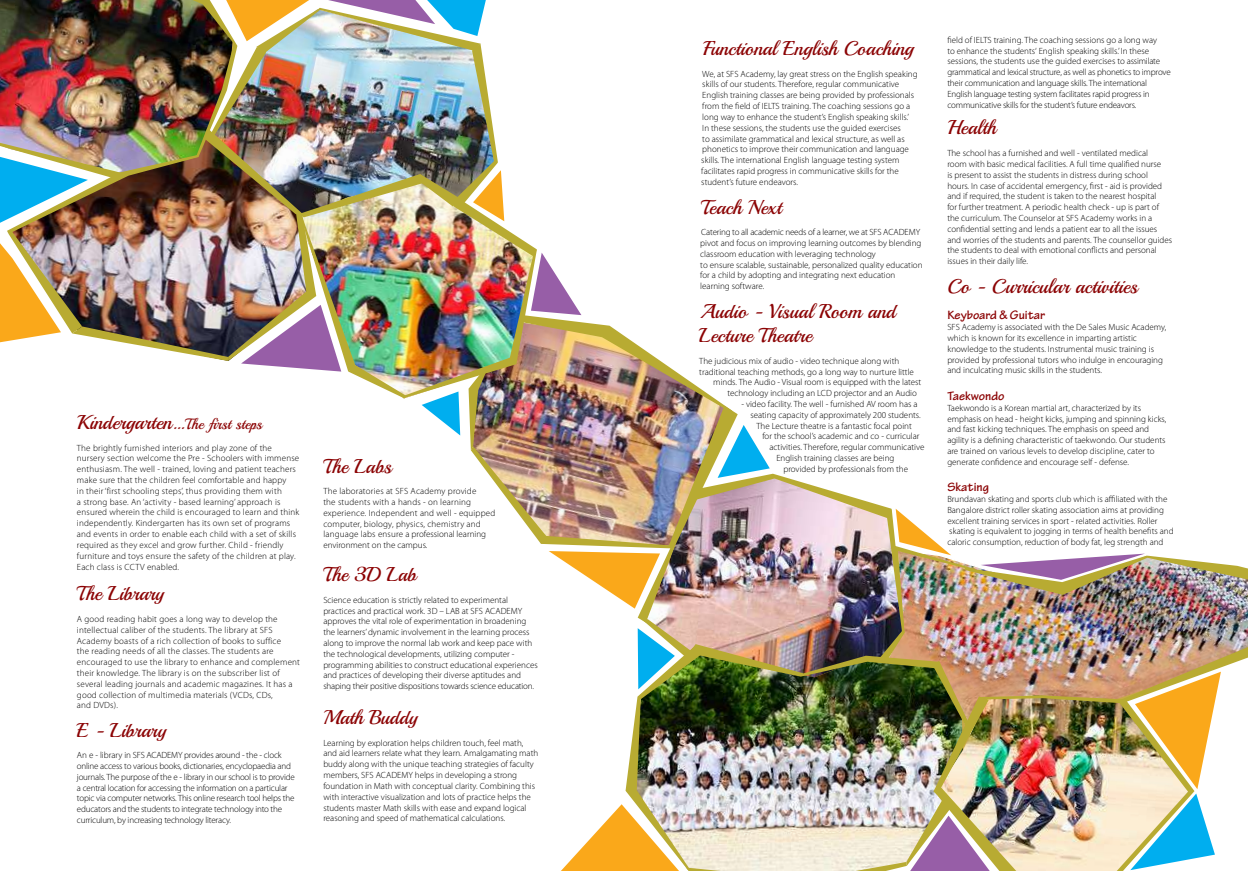
<style>
.page{position:relative;width:1248px;height:871px;background:#fff}
.page>*{position:absolute;margin:0;border:0;box-sizing:border-box;transform-origin:0 0}
.t1{font:20px/24px "Playball";color:#8b0304}
.t2{font:700 13px "Tekton Pro";color:#8b0304}
.t3{font:300 9px/10.8px "Myriad Pro";color:#000}
.t4{font:300 9px/10.8px "Myriad Pro";letter-spacing:.02em;color:#000}
.t5{font:300 9px/10.8px "Myriad Pro";letter-spacing:-.02em;color:#000}
.s1{font-size:15px}
</style>
<div class="page">
<img style="left:0;top:0;width:1247px;height:870px">
<h1 class="t1" style="left:77px;top:410px;width:186px">Kindergarten…<span class="s1">The first steps</span></h1>
<p class="t4" style="left:77px;top:442px;width:224px">The brightly furnished interiors and play zone of the nursery section welcome the Pre - Schoolers with immense enthusiasm. The well - trained, loving and patient teachers make sure that the children feel comfortable and happy<br>in their ‘first schooling steps’, thus providing them with<br>a strong base. An ‘activity - based learning’ approach is ensured wherein the child is encouraged to learn and think independently. Kindergarten has its own set of programs and events in order to enable each child with a set of skills required as they excel and grow further. Child - friendly furniture and toys ensure the safety of the children at play.<br>Each class is CCTV enabled.</p>
<h1 class="t1" style="left:77px;top:581px;width:89px">The Library</h1>
<p class="t4" style="left:77px;top:613px;width:224px">A good reading habit goes a long way to develop the intellectual caliber of the students. The library at SFS Academy boasts of a rich collection of books to suffice<br>the reading needs of all the classes. The students are encouraged to use the library to enhance and complement their knowledge. The library is on the subscriber list of several leading journals and academic magazines. It has a good collection of multimedia materials (VCDs, CDs,<br>and DVDs).</p>
<h1 class="t1" style="left:77px;top:718px;width:91px">E - Library</h1>
<p class="t5" style="left:77px;top:749px;width:219px">An e - library in SFS ACADEMY provides around - the - clock online access to various books, dictionaries, encyclopaedia and journals. The purpose of the e - library in our school is to provide a central location for accessing the information on a particular topic via computer networks. This online research tool helps the educators and the students to integrate technology into the curriculum, by increasing technology literacy.</p>
<h1 class="t1" style="left:323px;top:454px;width:70px">The Labs</h1>
<p class="t4" style="left:323px;top:486px;width:173px">The laboratories at SFS Academy provide<br>the students with a hands - on learning experience. Independent and well - equipped computer, biology, physics, chemistry and language labs ensure a professional learning environment on the campus.</p>
<h1 class="t1" style="left:323px;top:562px;width:95px">The 3D Lab</h1>
<p class="t3" style="left:323px;top:594px;width:216px">Science education is strictly related to experimental practices and practical work. 3D – LAB at SFS ACADEMY approves the vital role of experimentation in broadening the learners’ dynamic involvement in the learning process along to improve the normal lab work and keep pace with the technological developments, utilizing computer - programming abilities to construct educational experiences and practices of developing their diverse aptitudes and shaping their positive dispositions towards science education.</p>
<h1 class="t1" style="left:323px;top:705px;width:96px">Math Buddy</h1>
<p class="t3" style="left:323px;top:737px;width:216px">Learning by exploration helps children touch, feel math, and aid learners relate what they learn. Amalgamating math buddy along with the unique teaching strategies of faculty members, SFS ACADEMY helps in developing a strong foundation in Math with conceptual clarity. Combining this with interactive visualization and lots of practice helps the students master Math skills with ease and expand logical reasoning and speed of mathematical calculations.</p>
<h1 class="t1" style="left:703px;top:37px;width:212px">Functional English Coaching</h1>
<p class="t3" style="left:701px;top:68px;width:218px">We, at SFS Academy, lay great stress on the English speaking skills of our students. Therefore, regular communicative English training classes are being provided by professionals from the field of IELTS training. The coaching sessions go a long way to enhance the student’s English speaking skills.’<br>In these sessions, the students use the guided exercises<br>to assimilate grammatical and lexical structure, as well as phonetics to improve their communication and language skills. The international English language testing system facilitates rapid progress in communicative skills for the student’s future endeavors.</p>
<h1 class="t1" style="left:701px;top:195px;width:82px">Teach Next</h1>
<p class="t3" style="left:700px;top:227px;width:224px">Catering to all academic needs of a learner, we at SFS ACADEMY pivot and focus on improving learning outcomes by blending classroom education with leveraging technology<br>to ensure scalable, sustainable, personalized quality education for a child by adopting and integrating next education learning software.</p>
<h1 class="t1" style="left:699px;top:299px;width:198px">Audio - Visual Room and<br>Lecture Theatre</h1>
<p class="t3" style="left:699px;top:355px;width:201px">The judicious mix of audio - video technique along with</p>
<p class="t3" style="left:699px;top:366px;width:216px">traditional teaching methods, go a long way to nurture little</p>
<p class="t3" style="left:713px;top:377px;width:209px">minds. The Audio - Visual room is equipped with the latest</p>
<p class="t3" style="left:727px;top:388px;width:191px">technology including an LCD projector and an Audio</p>
<p class="t3" style="left:741px;top:398px;width:178px">- video facility. The well - furnished AV room has a</p>
<p class="t3" style="left:750px;top:409px;width:172px">seating capacity of approximately 200 students.</p>
<p class="t3" style="left:756px;top:420px;width:157px">The Lecture theatre is a fantastic focal point</p>
<p class="t3" style="left:762px;top:431px;width:159px">for the school’s academic and co - curricular</p>
<p class="t3" style="left:769px;top:442px;width:156px">activities. Therefore, regular communicative</p>
<p class="t3" style="left:776px;top:452px;width:119px">English training classes are being</p>
<p class="t3" style="left:783px;top:463px;width:126px">provided by professionals from the</p>
<p class="t5" style="left:947px;top:34px;width:225px">field of IELTS training. The coaching sessions go a long way<br>to enhance the students‘ English speaking skills.’ In these sessions, the students use the guided exercises to assimilate grammatical and lexical structure, as well as phonetics to improve their communication and language skills. The international English language testing system facilitates rapid progress in communicative skills for the student’s future endeavors.</p>
<h1 class="t1" style="left:947px;top:116px;width:50px">Health</h1>
<p class="t3" style="left:947px;top:148px;width:226px">The school has a furnished and well - ventilated medical<br>room with basic medical facilities. A full time qualified nurse<br>is present to assist the students in distress during school<br>hours. In case of accidental emergency, first - aid is provided and if required, the student is taken to the nearest hospital<br>for further treatment. A periodic health check - up is part of the curriculum. The Counselor at SFS Academy works in a confidential setting and lends a patient ear to all the issues and worries of the students and parents. The counsellor guides the students to deal with emotional conflicts and personal issues in their daily life.</p>
<h1 class="t1" style="left:947px;top:274px;width:192px">Co - Curricular activities</h1>
<h2 class="t2" style="left:947px;top:307px;width:99px">Keyboard &amp; Guitar</h2>
<p class="t3" style="left:947px;top:322px;width:221px">SFS Academy is associated with the De Sales Music Academy, which is known for its excellence in imparting artistic knowledge to the students. Instrumental music training is provided by professional tutors who indulge in encouraging and inculcating music skills in the students.</p>
<h2 class="t2" style="left:947px;top:388px;width:59px">Taekwondo</h2>
<p class="t3" style="left:947px;top:402px;width:220px">Taekwondo is a Korean martial art, characterized by its emphasis on head - height kicks, jumping and spinning kicks, and fast kicking techniques. The emphasis on speed and agility is a defining characteristic of taekwondo. Our students are trained on various levels to develop discipline, cater to generate confidence and encourage self - defense.</p>
<h2 class="t2" style="left:947px;top:479px;width:43px">Skating</h2>
<p class="t3" style="left:947px;top:493px;width:228px">Brundavan skating and sports club which is affiliated with the Bangalore district roller skating association aims at providing excellent training services in sport - related activities. Roller skating is equivalent to jogging in terms of health benefits and caloric consumption, reduction of body fat, leg strength and</p>
</div>
